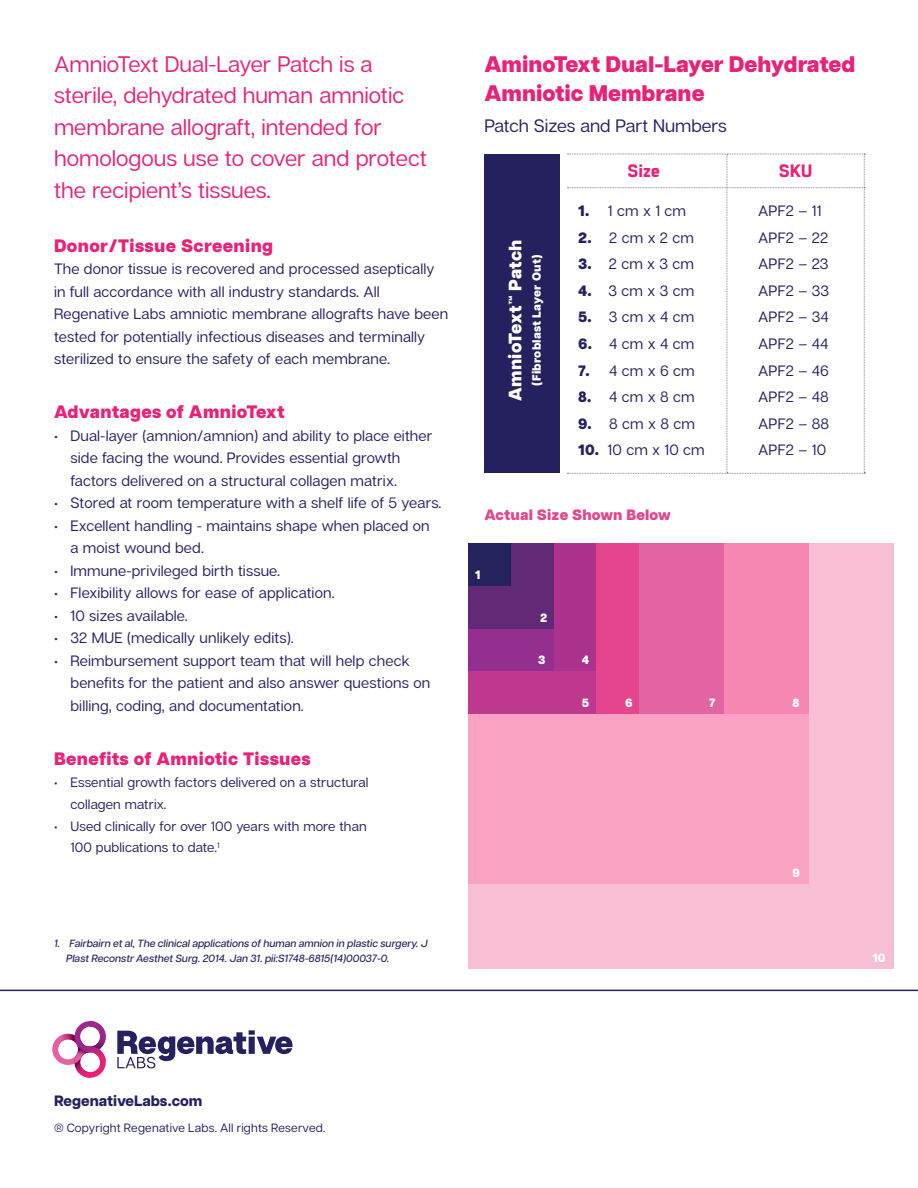
<style>
.page{position:relative;width:918px;height:1188px;background:#fff}
.page>*{position:absolute;margin:0;border:0;box-sizing:border-box;transform-origin:0 0}
.t1{font:22.5px/31.5px "Articulat C Fv 2 Text";color:#e82276}
.t2{font:800 22.5px/28.5px "Articulat CF";color:#e82276}
.t3{font:800 18px "Articulat CF";letter-spacing:.02em;color:#e82276}
.t4{font:18px "Articulat C Fv 2 Text";color:#25215f}
.t5{font:800 18px "Articulat CF";letter-spacing:.015em;color:#fff}
.t6{font:800 18px "Manifold CF";color:#e82375}
.t7{font:15px/22.5px "Articulat C Fv 2 Text";letter-spacing:.01em;color:#25215f}
.t8{font:800 15px "Articulat CF";letter-spacing:.01em;color:#e4458d}
.t9{font:800 15px "Articulat CF";color:#25215f}
.t10{font:13.5px/21px "Articulat C Fv 2 Text";letter-spacing:.01em;color:#25215f}
.t11{font:12px "Articulat CF";letter-spacing:.02em;color:#25215f}
.t12{font:800 12px "Articulat CF";letter-spacing:.02em;color:#fff}
.t13{font:italic 500 10.5px/15px "Articulat CF";color:#25215f}
.s1{font-family:"Articulat CF";font-weight:800}
</style>
<div class="page">
<hr style="left:0;top:990px;width:918px;height:1px;background:#25215f">
<div style="left:468px;top:543px;width:425px;height:425px;background:#f7bed6"></div>
<div style="left:468px;top:543px;width:340px;height:340px;background:#faa2c4"></div>
<div style="left:468px;top:543px;width:340px;height:170px;background:#f788b4"></div>
<div style="left:468px;top:543px;width:255px;height:170px;background:#e364a3"></div>
<div style="left:468px;top:543px;width:170px;height:170px;background:#e4458d"></div>
<div style="left:468px;top:543px;width:128px;height:170px;background:#be398d"></div>
<div style="left:468px;top:543px;width:128px;height:128px;background:#ab338e"></div>
<div style="left:468px;top:543px;width:85px;height:128px;background:#942f8f"></div>
<div style="left:468px;top:543px;width:85px;height:85px;background:#622a76"></div>
<div style="left:468px;top:543px;width:43px;height:43px;background:#25235d"></div>
<div style="left:484px;top:154px;width:76px;height:319px;background:#25215f"></div>
<svg style="left:567px;top:154px;width:298px;height:320px"></svg>
<svg style="left:52px;top:1021px;width:54px;height:57px"></svg>
<svg style="left:117px;top:1030px;width:176px;height:38px"></svg>
<h1 class="t1" style="left:54px;top:49px;width:374px">AmnioText Dual-Layer Patch is a sterile, dehydrated human amniotic membrane allograft, intended for homologous use to cover and protect the recipient’s tissues.</h1>
<p class="t3" style="left:54px;top:232px;width:221px">Donor/Tissue Screening</p>
<p class="t7" style="left:54px;top:258px;width:396px">The donor tissue is recovered and processed aseptically in full accordance with all industry standards. All Regenative Labs amniotic membrane allografts have been tested for potentially infectious diseases and terminally sterilized to ensure the safety of each membrane.</p>
<p class="t3" style="left:54px;top:399px;width:232px">Advantages of AmnioText</p>
<p class="t7" style="left:70px;top:425px;width:364px;text-indent:-16px">• Dual-layer (amnion/amnion) and ability to place either side facing the wound. Provides essential growth factors delivered on a structural collagen matrix.</p>
<p class="t7" style="left:54px;top:492px;width:389px">• Stored at room temperature with a shelf life of 5 years.</p>
<p class="t7" style="left:70px;top:515px;width:361px;text-indent:-16px">• Excellent handling - maintains shape when placed on a moist wound bed.</p>
<p class="t7" style="left:54px;top:560px;width:228px">• Immune-privileged birth tissue.</p>
<p class="t7" style="left:54px;top:582px;width:282px">• Flexibility allows for ease of application.</p>
<p class="t7" style="left:54px;top:605px;width:135px">• 10 sizes available.</p>
<p class="t7" style="left:54px;top:627px;width:241px">• 32 MUE (medically unlikely edits).</p>
<p class="t7" style="left:71px;top:650px;width:361px;text-indent:-17px">• Reimbursement support team that will help check benefits for the patient and also answer questions on billing, coding, and documentation.</p>
<p class="t3" style="left:54px;top:745px;width:258px">Benefits of Amniotic Tissues</p>
<p class="t10" style="left:70px;top:773px;width:299px;text-indent:-16px">• Essential growth factors delivered on a structural collagen matrix.</p>
<p class="t10" style="left:70px;top:816px;width:298px;text-indent:-16px">• Used clinically for over 100 years with more than<br>100 publications to date.<sup>1</sup></p>
<p class="t13" style="left:66px;top:935px;width:363px;text-indent:-12px">1. Fairbairn et al, The clinical applications of human amnion in plastic surgery. J<br>Plast Reconstr Aesthet Surg. 2014. Jan 31. pii:S1748-6815(14)00037-0.</p>
<h1 class="t2" style="left:484px;top:50px;width:373px">AminoText Dual-Layer Dehydrated<br>Amniotic Membrane</h1>
<p class="t4" style="left:484px;top:115px;width:244px">Patch Sizes and Part Numbers</p>
<p class="t5" style="left:502px;top:401px;width:163px;rotate:-90deg">AmnioText™ Patch</p>
<p class="t12" style="left:528px;top:386px;width:133px;rotate:-90deg">(Fibroblast Layer Out)</p>
<p class="t6" style="left:627px;top:157px;width:34px">Size</p>
<p class="t6" style="left:779px;top:157px;width:35px">SKU</p>
<p class="t7" style="left:578px;top:200px;width:109px"><span class="s1">1.</span> 1 cm x 1 cm</p>
<p class="t7" style="left:758px;top:200px;width:65px">APF2 – 11</p>
<p class="t7" style="left:578px;top:227px;width:117px"><span class="s1">2.</span> 2 cm x 2 cm</p>
<p class="t7" style="left:758px;top:227px;width:71px">APF2 – 22</p>
<p class="t7" style="left:578px;top:253px;width:117px"><span class="s1">3.</span> 2 cm x 3 cm</p>
<p class="t7" style="left:758px;top:253px;width:72px">APF2 – 23</p>
<p class="t7" style="left:578px;top:280px;width:118px"><span class="s1">4.</span> 3 cm x 3 cm</p>
<p class="t7" style="left:758px;top:280px;width:72px">APF2 – 33</p>
<p class="t7" style="left:578px;top:306px;width:118px"><span class="s1">5.</span> 3 cm x 4 cm</p>
<p class="t7" style="left:758px;top:306px;width:72px">APF2 – 34</p>
<p class="t7" style="left:578px;top:333px;width:118px"><span class="s1">6.</span> 4 cm x 4 cm</p>
<p class="t7" style="left:758px;top:333px;width:72px">APF2 – 44</p>
<p class="t7" style="left:578px;top:359px;width:118px"><span class="s1">7.</span> 4 cm x 6 cm</p>
<p class="t7" style="left:758px;top:359px;width:72px">APF2 – 46</p>
<p class="t7" style="left:578px;top:386px;width:118px"><span class="s1">8.</span> 4 cm x 8 cm</p>
<p class="t7" style="left:758px;top:386px;width:72px">APF2 – 48</p>
<p class="t7" style="left:578px;top:412px;width:118px"><span class="s1">9.</span> 8 cm x 8 cm</p>
<p class="t7" style="left:758px;top:412px;width:72px">APF2 – 88</p>
<p class="t7" style="left:578px;top:439px;width:128px"><span class="s1">10.</span> 10 cm x 10 cm</p>
<p class="t7" style="left:758px;top:439px;width:69px">APF2 – 10</p>
<p class="t8" style="left:484px;top:504px;width:188px">Actual Size Shown Below</p>
<p class="t12" style="left:475px;top:566px;width:7px">1</p>
<p class="t12" style="left:540px;top:608px;width:9px">2</p>
<p class="t12" style="left:538px;top:651px;width:9px">3</p>
<p class="t12" style="left:582px;top:651px;width:9px">4</p>
<p class="t12" style="left:582px;top:694px;width:9px">5</p>
<p class="t12" style="left:625px;top:694px;width:9px">6</p>
<p class="t12" style="left:709px;top:694px;width:8px">7</p>
<p class="t12" style="left:793px;top:694px;width:8px">8</p>
<p class="t12" style="left:793px;top:864px;width:9px">9</p>
<p class="t12" style="left:872px;top:949px;width:15px">10</p>
<p class="t9" style="left:54px;top:1090px;width:150px">RegenativeLabs.com</p>
<p class="t11" style="left:54px;top:1119px;width:273px">® Copyright Regenative Labs. All rights Reserved.</p>
</div>
